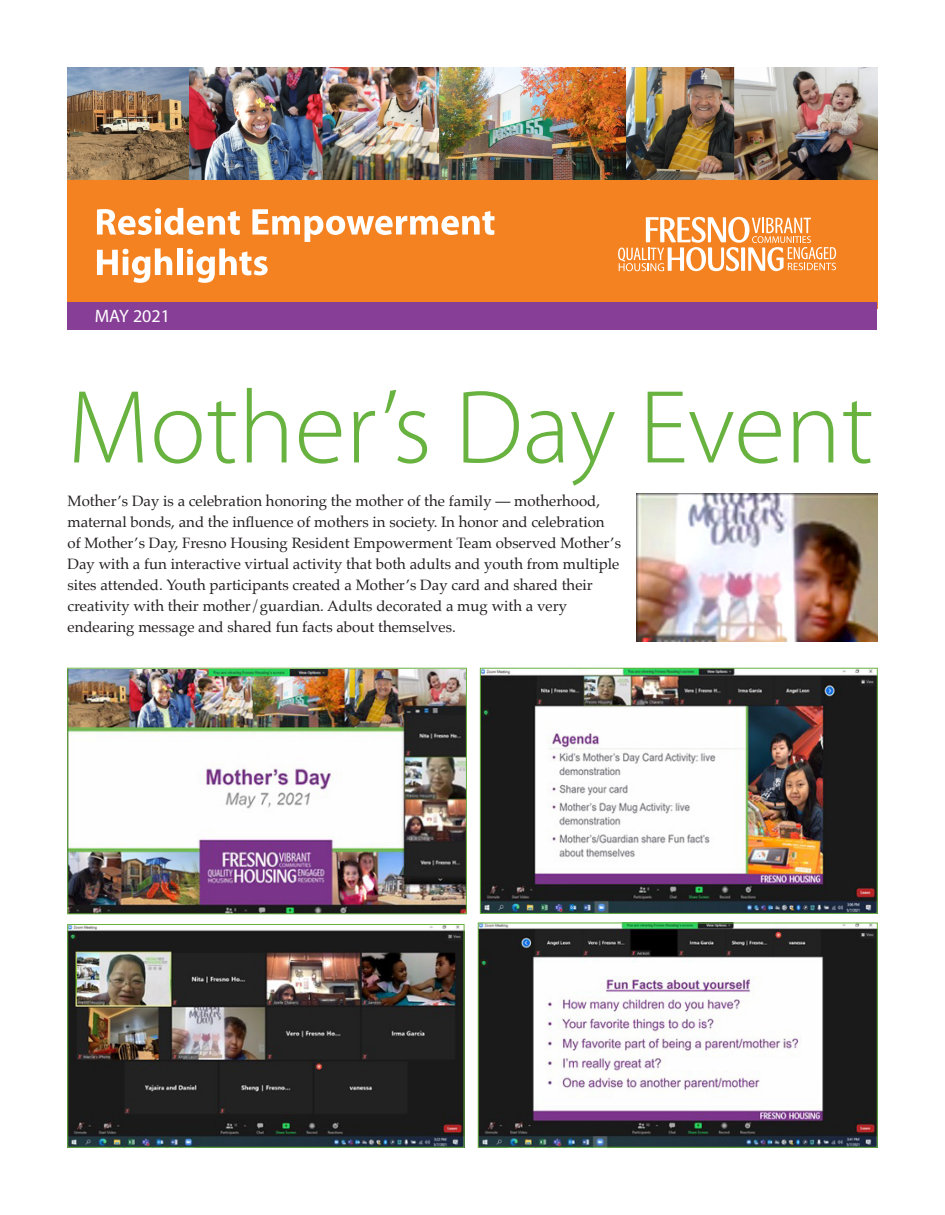
<style>
.page{position:relative;width:945px;height:1215px;background:#fff}
.page>*{position:absolute;margin:0;border:0;box-sizing:border-box;transform-origin:0 0}
.H1-white{font:300 105px "Myriad Pro";color:#68b23f}
.t1{font:700 52.5px/40.5px "Myriad Arabic";color:#fff}
.t2{font:18px "Myriad Pro";color:#fff}
.Paragraph_Text_-_Whi{font:15px/21px "Palatino";color:#231f20}
</style>
<div class="page">
<img style="left:68px;top:68px;width:810px;height:114px">
<div style="left:67px;top:180px;width:810px;height:129px;background:#f58220"></div>
<svg style="left:618px;top:217px;width:218px;height:54px"></svg>
<div style="left:68px;top:302px;width:810px;height:27px;background:#873e97"></div>
<img style="left:70px;top:670px;width:395px;height:242px">
<div style="left:68px;top:668px;width:399px;height:246px;border:1px solid #68b23f"></div>
<img style="left:482px;top:670px;width:394px;height:242px">
<div style="left:480px;top:668px;width:398px;height:246px;border:1px solid #68b23f"></div>
<img style="left:70px;top:926px;width:392px;height:220px">
<div style="left:68px;top:924px;width:396px;height:224px;border:1px solid #68b23f"></div>
<img style="left:480px;top:925px;width:396px;height:221px">
<div style="left:478px;top:923px;width:400px;height:225px;border:1px solid #68b23f"></div>
<img style="left:636px;top:494px;width:242px;height:148px">
<p class="t1" style="left:94px;top:196px;width:403px">Resident Empowerment<br>Highlights</p>
<p class="t2" style="left:95px;top:305px;width:77px">MAY 2021</p>
<p class="H1-white" style="left:68px;top:364px;width:808px">Mother’s Day Event</p>
<p class="Paragraph_Text_-_Whi" style="left:68px;top:490px;width:555px">Mother’s Day is a celebration honoring the mother of the family — motherhood, maternal bonds, and the influence of mothers in society. In honor and celebration of Mother’s Day, Fresno Housing Resident Empowerment Team observed Mother’s Day with a fun interactive virtual activity that both adults and youth from multiple sites attended. Youth participants created a Mother’s Day card and shared their creativity with their mother/guardian. Adults decorated a mug with a very endearing message and shared fun facts about themselves.</p>
</div>
